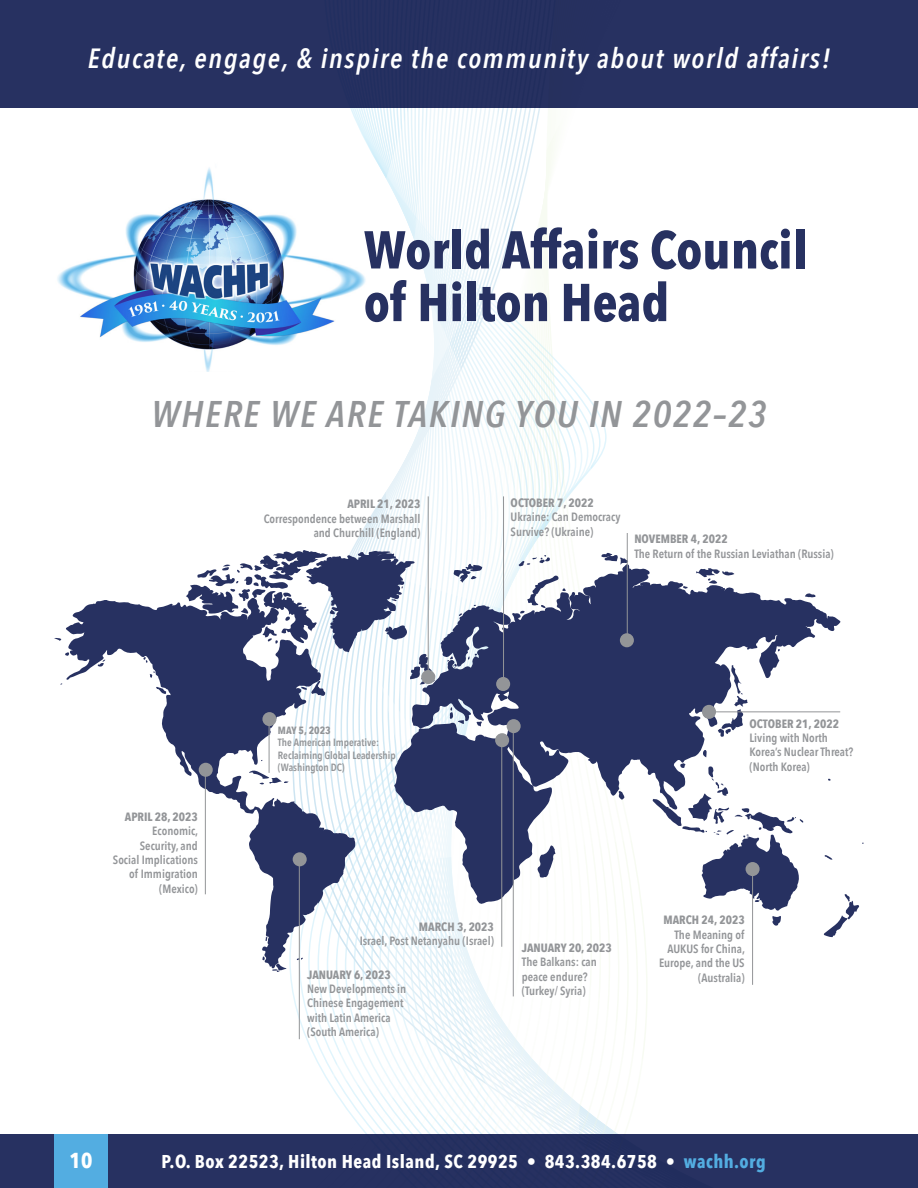
<style>
.page{position:relative;width:918px;height:1188px;background:#fff}
.page>*{position:absolute;margin:0;border:0;box-sizing:border-box;transform-origin:0 0}
.t1{font:700 52.65px/52.7px "Avenir Next Condensed";color:#273161}
.t2{font:italic 600 37.05px "Avenir Next Condensed";letter-spacing:.05em;color:#939598}
.t3{font:italic 600 27.75px "Avenir Next Condensed";letter-spacing:.06em;color:#fff}
.t4{font:700 21.6px "Avenir Next Condensed";color:#fff}
.t5{font:700 18.45px "Avenir Next Condensed";letter-spacing:.025em;color:#fff}
.t6{font:600 12px/14.4px "Avenir Next Condensed";color:#939598}
.t7{font:600 10.5px/12.6px "Avenir Next Condensed";color:#939598}
.s1{font-weight:700}
.s2{color:#53ade1}
</style>
<div class="page">
<svg style="left:592px;top:905px;width:55px;height:229px"></svg>
<svg style="left:332px;top:696px;width:260px;height:438px"></svg>
<svg style="left:362px;top:149px;width:265px;height:712px"></svg>
<svg style="left:350px;top:108px;width:173px;height:456px"></svg>
<div style="left:0;top:1134px;width:918px;height:54px;background:#273161"></div>
<div style="left:54px;top:1134px;width:54px;height:54px;background:#53ade1"></div>
<div style="left:0;top:0;width:918px;height:108px;background:#273161"></div>
<svg style="left:394px;top:564px;width:447px;height:341px;fill:#273161"></svg>
<svg style="left:66px;top:600px;width:289px;height:369px"></svg>
<svg style="left:537px;top:845px;width:18px;height:34px"></svg>
<svg style="left:618px;top:791px;width:6px;height:9px"></svg>
<svg style="left:54px;top:638px;width:7px;height:3px"></svg>
<svg style="left:249px;top:770px;width:40px;height:15px"></svg>
<svg style="left:476px;top:721px;width:6px;height:6px"></svg>
<svg style="left:262px;top:956px;width:3px;height:4px"></svg>
<svg style="left:702px;top:750px;width:5px;height:7px"></svg>
<svg style="left:718px;top:665px;width:30px;height:72px"></svg>
<svg style="left:156px;top:686px;width:10px;height:8px"></svg>
<svg style="left:143px;top:657px;width:5px;height:6px"></svg>
<svg style="left:98px;top:659px;width:7px;height:8px"></svg>
<svg style="left:823px;top:894px;width:36px;height:43px"></svg>
<svg style="left:468px;top:654px;width:9px;height:6px"></svg>
<svg style="left:447px;top:656px;width:10px;height:12px"></svg>
<svg style="left:65px;top:652px;width:4px;height:4px"></svg>
<svg style="left:265px;top:937px;width:3px;height:4px"></svg>
<svg style="left:272px;top:964px;width:14px;height:8px"></svg>
<svg style="left:519px;top:555px;width:31px;height:11px"></svg>
<svg style="left:520px;top:575px;width:47px;height:39px"></svg>
<svg style="left:453px;top:564px;width:30px;height:19px"></svg>
<svg style="left:696px;top:568px;width:38px;height:17px"></svg>
<svg style="left:805px;top:593px;width:11px;height:5px"></svg>
<svg style="left:824px;top:855px;width:9px;height:5px"></svg>
<svg style="left:683px;top:585px;width:5px;height:4px"></svg>
<svg style="left:297px;top:957px;width:6px;height:3px"></svg>
<svg style="left:601px;top:552px;width:26px;height:13px"></svg>
<svg style="left:186px;top:550px;width:250px;height:146px"></svg>
<svg style="left:449px;top:707px;width:15px;height:17px"></svg>
<svg style="left:149px;top:671px;width:6px;height:7px"></svg>
<svg style="left:653px;top:763px;width:150px;height:163px"></svg>
<div style="left:507px;top:719px;width:14px;height:14px;background:#939598;border-radius:50%"></div>
<div style="left:495px;top:733px;width:14px;height:14px;background:#939598;border-radius:50%"></div>
<div style="left:496px;top:677px;width:14px;height:14px;background:#939598;border-radius:50%"></div>
<div style="left:293px;top:852px;width:14px;height:14px;background:#939598;border-radius:50%"></div>
<div style="left:746px;top:862px;width:14px;height:14px;background:#939598;border-radius:50%"></div>
<div style="left:702px;top:705px;width:14px;height:14px;background:#939598;border-radius:50%"></div>
<div style="left:620px;top:633px;width:14px;height:14px;background:#939598;border-radius:50%"></div>
<div style="left:421px;top:670px;width:14px;height:14px;background:#939598;border-radius:50%"></div>
<div style="left:262px;top:712px;width:14px;height:14px;background:#939598;border-radius:50%"></div>
<div style="left:199px;top:763px;width:14px;height:14px;background:#939598;border-radius:50%"></div>
<hr style="left:627px;top:533px;width:1px;height:107px;background:#939598">
<hr style="left:709px;top:711px;width:131px;height:1px;background:#939598">
<hr style="left:503px;top:496px;width:1px;height:191px;background:#939598">
<hr style="left:501px;top:740px;width:1px;height:207px;background:#939598">
<hr style="left:428px;top:496px;width:1px;height:178px;background:#939598">
<hr style="left:513px;top:728px;width:1px;height:268px;background:#939598">
<hr style="left:205px;top:768px;width:1px;height:126px;background:#939598">
<hr style="left:752px;top:870px;width:1px;height:115px;background:#939598">
<hr style="left:299px;top:862px;width:1px;height:177px;background:#939598">
<hr style="left:269px;top:721px;width:1px;height:52px;background:#939598">
<img style="left:57px;top:161px;width:310px;height:210px">
<p class="t3" style="left:88px;top:41px;width:744px">Educate, engage, &amp; inspire the community about world affairs!</p>
<p class="t1" style="left:364px;top:223px;width:445px">World Affairs Council of Hilton Head</p>
<p class="t2" style="left:152px;top:391px;width:616px">WHERE WE ARE TAKING YOU IN 2022–23</p>
<p class="t6" style="left:113px;top:809px;width:87px;text-align:right"><span class="s1">APRIL 28, 2023<br></span>Economic,<br>Security, and<br>Social Implications of Immigration (Mexico)</p>
<p class="t6" style="left:264px;top:497px;width:158px;text-align:right"><span class="s1">APRIL 21, 2023<br></span>Correspondence between Marshall and Churchill (England)</p>
<p class="t6" style="left:511px;top:495px;width:111px"><span class="s1">OCTOBER 7, 2022<br></span>Ukraine: Can Democracy<br>Survive? (Ukraine)</p>
<p class="t6" style="left:634px;top:531px;width:201px"><span class="s1">NOVEMBER 4, 2022<br></span>The Return of the Russian Leviathan (Russia)</p>
<p class="t7" style="left:278px;top:723px;width:119px"><span class="s1">MAY 5, 2023<br></span>The American Imperative:<br>Reclaiming Global Leadership (Washington DC)</p>
<p class="t6" style="left:750px;top:716px;width:105px"><span class="s1">OCTOBER 21, 2022<br></span>Living with North<br>Korea’s Nuclear Threat? (North Korea)</p>
<p class="t6" style="left:360px;top:919px;width:136px;text-align:right"><span class="s1">MARCH 3, 2023<br></span>Israel, Post Netanyahu (Israel)</p>
<p class="t6" style="left:307px;top:967px;width:100px"><span class="s1">JANUARY 6, 2023<br></span>New Developments in<br>Chinese Engagement with Latin America (South America)</p>
<p class="t6" style="left:522px;top:940px;width:91px"><span class="s1">JANUARY 20, 2023<br></span>The Balkans: can peace endure? (Turkey/ Syria)</p>
<p class="t6" style="left:659px;top:913px;width:88px;text-align:right"><span class="s1">MARCH 24, 2023<br></span>The Meaning of<br>AUKUS for China,<br>Europe, and the US (Australia)</p>
<p class="t4" style="left:69px;top:1147px;width:25px">10</p>
<p class="t5" style="left:162px;top:1150px;width:606px">P.O. Box 22523, Hilton Head Island, SC 29925 • 843.384.6758 • <span class="s2">wachh.org</span></p>
</div>
